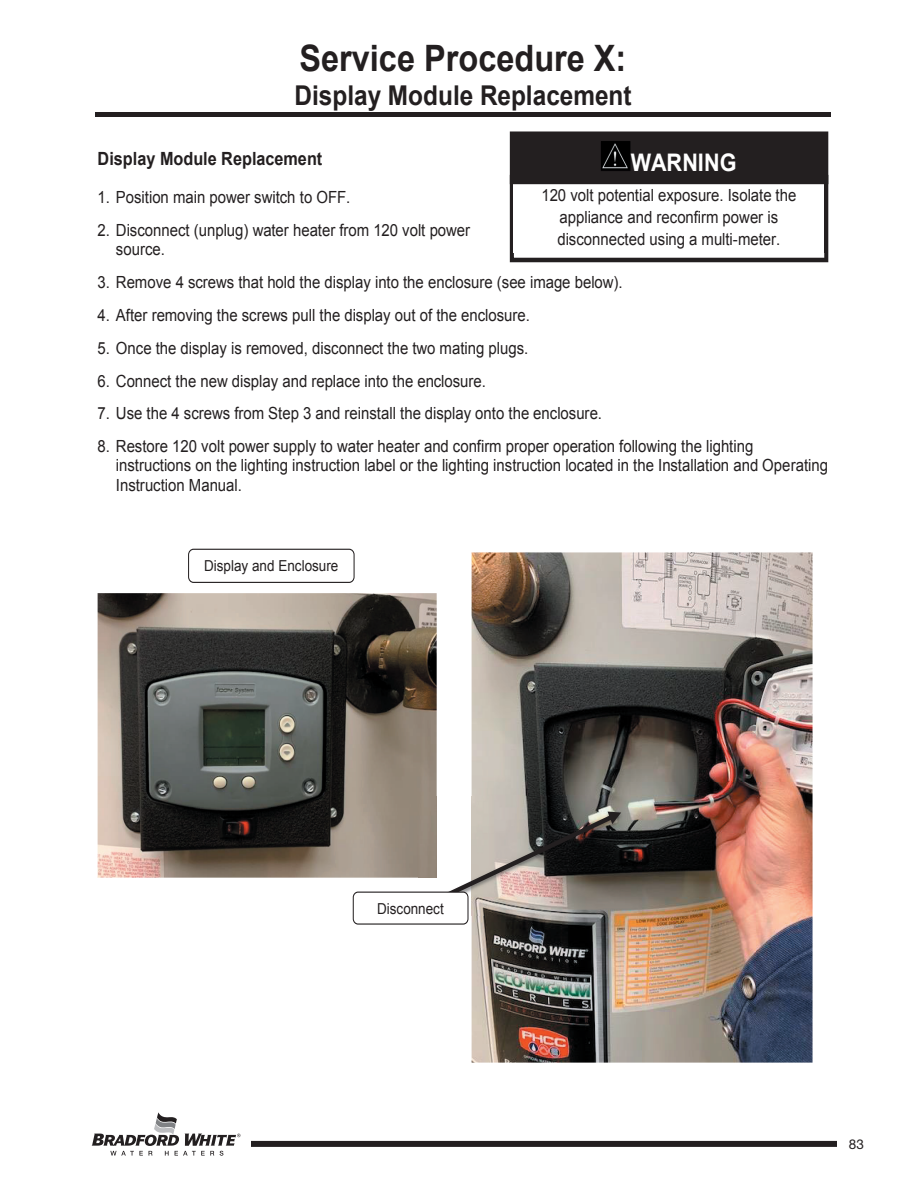
<style>
.page{position:relative;width:918px;height:1188px;background:#fff}
.page>*{position:absolute;margin:0;border:0;box-sizing:border-box;transform-origin:0 0}
.t1{font:700 36.45px "Arial";color:#231f20;scale:.89 1}
.t2{font:700 27.3px "Arial";color:#231f20;scale:.89 1}
.t3{font:700 24.15px "Arial";color:#fff;scale:.89 1}
.t4{font:700 18.15px "Arial";color:#231f20;scale:.89 1}
.t5{font:16.8px/19.2px "Arial";color:#231f20;scale:.89 1}
.t6{font:15.15px "Arial";color:#231f20;scale:.89 1}
.t7{font:13.5px "Helvetica Neue LT Std";color:#231f20}
</style>
<div class="page">
<img style="left:98px;top:593px;width:339px;height:285px">
<img style="left:472px;top:552px;width:341px;height:511px">
<hr style="left:96px;top:112px;width:735px;height:4px;background:#231f20">
<img style="left:419px;top:797px;width:218px;height:118px">
<img style="left:419px;top:797px;width:18px;height:81px">
<svg style="left:423px;top:812px;width:198px;height:96px"></svg>
<div style="left:353px;top:892px;width:115px;height:32px;background:#fff;border-radius:5px"></div>
<div style="left:353px;top:892px;width:116px;height:33px;border:1px solid #231f20;border-radius:5px"></div>
<svg style="left:510px;top:131px;width:318px;height:131px"></svg>
<img style="left:514px;top:142px;width:310px;height:32px">
<img style="left:824px;top:142px;width:1px;height:32px">
<div style="left:188px;top:549px;width:167px;height:34px;border:1px solid #231f20;border-radius:5px"></div>
<div style="left:81px;top:1141px;width:783px;height:6px;background:#231f20"></div>
<div style="left:81px;top:1112px;width:170px;height:51px;background:#fff"></div>
<svg style="left:91px;top:1112px;width:149px;height:44px"></svg>
<div style="left:837px;top:1135px;width:27px;height:19px;background:#fff"></div>
<h1 class="t1" style="left:300px;top:35px;width:369px">Service Procedure X:</h1>
<h2 class="t2" style="left:295px;top:77px;width:380px">Display Module Replacement</h2>
<p class="t4" style="left:98px;top:147px;width:254px">Display Module Replacement</p>
<p class="t5" style="left:98px;top:188px;width:285px">1. Position main power switch to OFF.</p>
<p class="t5" style="left:116px;top:221px;width:399px;text-indent:-18px">2. Disconnect (unplug) water heater from 120 volt power source.</p>
<p class="t5" style="left:98px;top:273px;width:591px">3. Remove 4 screws that hold the display into the enclosure (see image below).</p>
<p class="t5" style="left:98px;top:305px;width:487px">4. After removing the screws pull the display out of the enclosure.</p>
<p class="t5" style="left:98px;top:338px;width:485px">5. Once the display is removed, disconnect the two mating plugs.</p>
<p class="t5" style="left:98px;top:371px;width:438px">6. Connect the new display and replace into the enclosure.</p>
<p class="t5" style="left:98px;top:404px;width:568px">7. Use the 4 screws from Step 3 and reinstall the display onto the enclosure.</p>
<p class="t5" style="left:116px;top:437px;width:802px;text-indent:-18px">8. Restore 120 volt power supply to water heater and confirm proper operation following the lighting instructions on the lighting instruction label or the lighting instruction located in the Installation and Operating<br>Instruction Manual.</p>
<h3 class="t3" style="left:631px;top:146px;width:120px">WARNING</h3>
<p class="t5" style="left:541px;top:184px;width:288px;line-height:22.2px;text-align:center">120 volt potential exposure. Isolate the appliance and reconfirm power is disconnected using a multi-meter.</p>
<p class="t6" style="left:204px;top:556px;width:153px">Display and Enclosure</p>
<p class="t6" style="left:377px;top:899px;width:76px">Disconnect</p>
<p class="t7" style="left:849px;top:1136px;width:17px">83</p>
</div>
